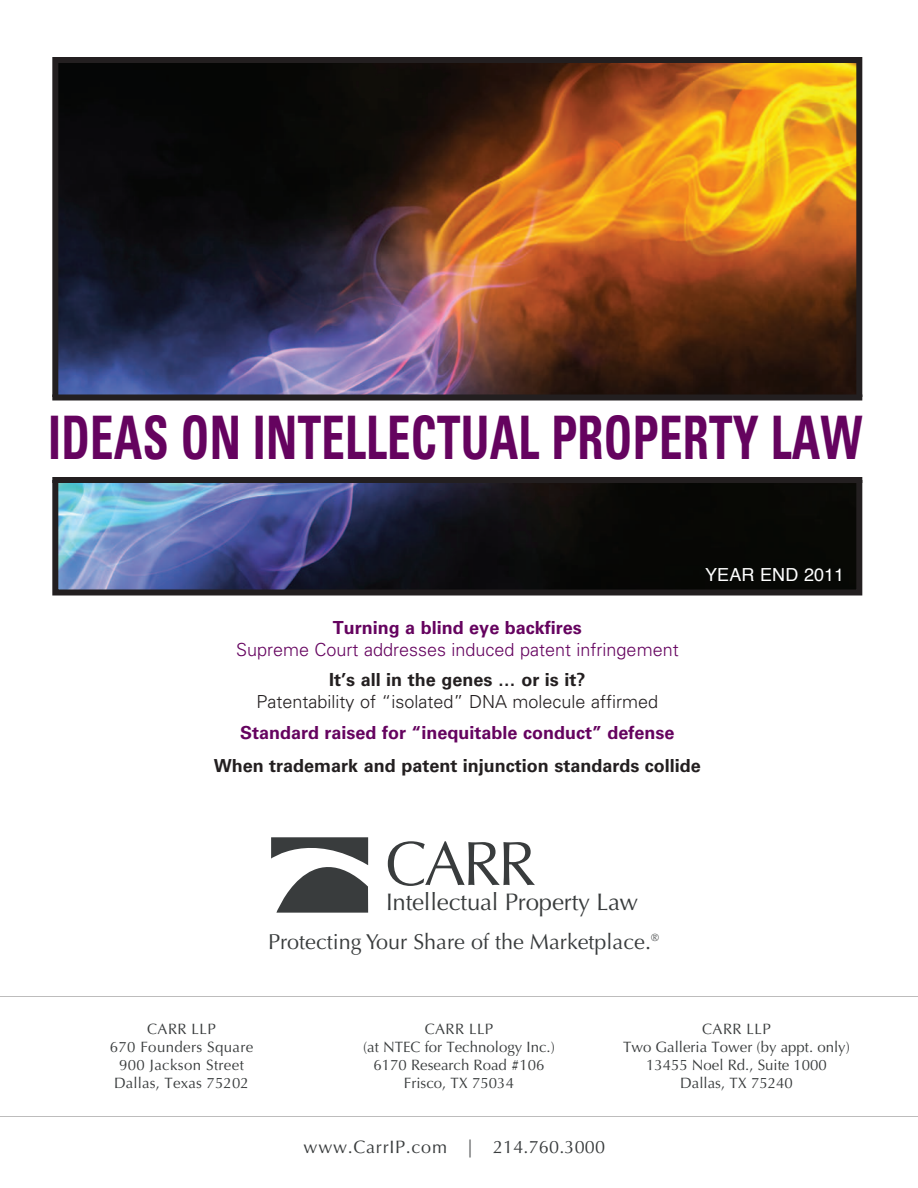
<style>
.page{position:relative;width:918px;height:1188px;background:#fff}
.page>*{position:absolute;margin:0;border:0;box-sizing:border-box;transform-origin:0 0}
.t1{font:62.4px "Optima LT Std";color:#393c3d}
.t2{font:700 condensed 60px "Univers LT Std";letter-spacing:.005em;color:#65035f;scale:.78 1}
.t3{font:24px "Optima LT Std";letter-spacing:-.01em;color:#393c3d}
.t4{font:21.6px "Optima LT Std";color:#393c3d}
.t5{font:700 18px "Univers LT Std";color:#231f20}
.t6{font:700 18px "Univers LT Std";color:#65035f}
.t7{font:300 18px "Univers LT Std";color:#65035f}
.t8{font:300 18px "Univers LT Std";color:#231f20}
.t9{font:18px "Optima LT Std";letter-spacing:.04em;color:#393c3d}
.t10{font:18px "Helvetica";letter-spacing:.005em;color:#fff}
.t11{font:15px/18px "Optima LT Std";color:#393c3d;text-align:center}
.t12{font:15px/18px "Optima LT Std";letter-spacing:.025em;color:#393c3d;text-align:center}
</style>
<div class="page">
<svg style="left:271px;top:837px;width:97px;height:76px"></svg>
<hr style="left:0;top:996px;width:918px;height:1px;background:#231f20">
<hr style="left:0;top:1116px;width:918px;height:1px;background:#231f20">
<img style="left:59px;top:64px;width:796px;height:525px">
<div style="left:52px;top:57px;width:810px;height:539px;border:6px solid #231f20"></div>
<div style="left:51px;top:398px;width:813px;height:82px;background:#fff"></div>
<div style="left:52px;top:394px;width:810px;height:6px;background:#231f20"></div>
<div style="left:52px;top:477px;width:810px;height:6px;background:#231f20"></div>
<h2 class="t2" style="left:48px;top:401px;width:1045px">IDEAS ON INTELLECTUAL PROPERTY LAW</h2>
<p class="t10" style="left:705px;top:561px;width:141px">YEAR END 2011</p>
<p class="t6" style="left:333px;top:617px;width:251px">Turning a blind eye backfires</p>
<p class="t7" style="left:236px;top:638px;width:444px">Supreme Court addresses induced patent infringement</p>
<p class="t5" style="left:329px;top:669px;width:258px">It’s all in the genes … or is it?</p>
<p class="t8" style="left:257px;top:691px;width:403px">Patentability of “isolated” DNA molecule affirmed</p>
<p class="t6" style="left:240px;top:722px;width:436px">Standard raised for “inequitable conduct” defense</p>
<p class="t5" style="left:214px;top:755px;width:489px">When trademark and patent injunction standards collide</p>
<h1 class="t1" style="left:385px;top:827px;width:152px">CARR</h1>
<h3 class="t3" style="left:386px;top:888px;width:254px">Intellectual Property Law</h3>
<h3 class="t4" style="left:268px;top:929px;width:392px">Protecting Your Share of the Marketplace.<sup>®</sup></h3>
<p class="t11" style="left:363px;top:1020px;width:193px">CARR LLP<br>(at NTEC for Technology Inc.)<br>6170 Research Road #106<br>Frisco, TX 75034</p>
<p class="t12" style="left:110px;top:1020px;width:145px">CARR LLP<br>670 Founders Square<br>900 Jackson Street<br>Dallas, Texas 75202</p>
<p class="t11" style="left:623px;top:1020px;width:228px">CARR LLP<br>Two Galleria Tower (by appt. only)<br>13455 Noel Rd., Suite 1000<br>Dallas, TX 75240</p>
<p class="t9" style="left:304px;top:1137px;width:303px">www.CarrIP.com | 214.760.3000</p>
</div>
